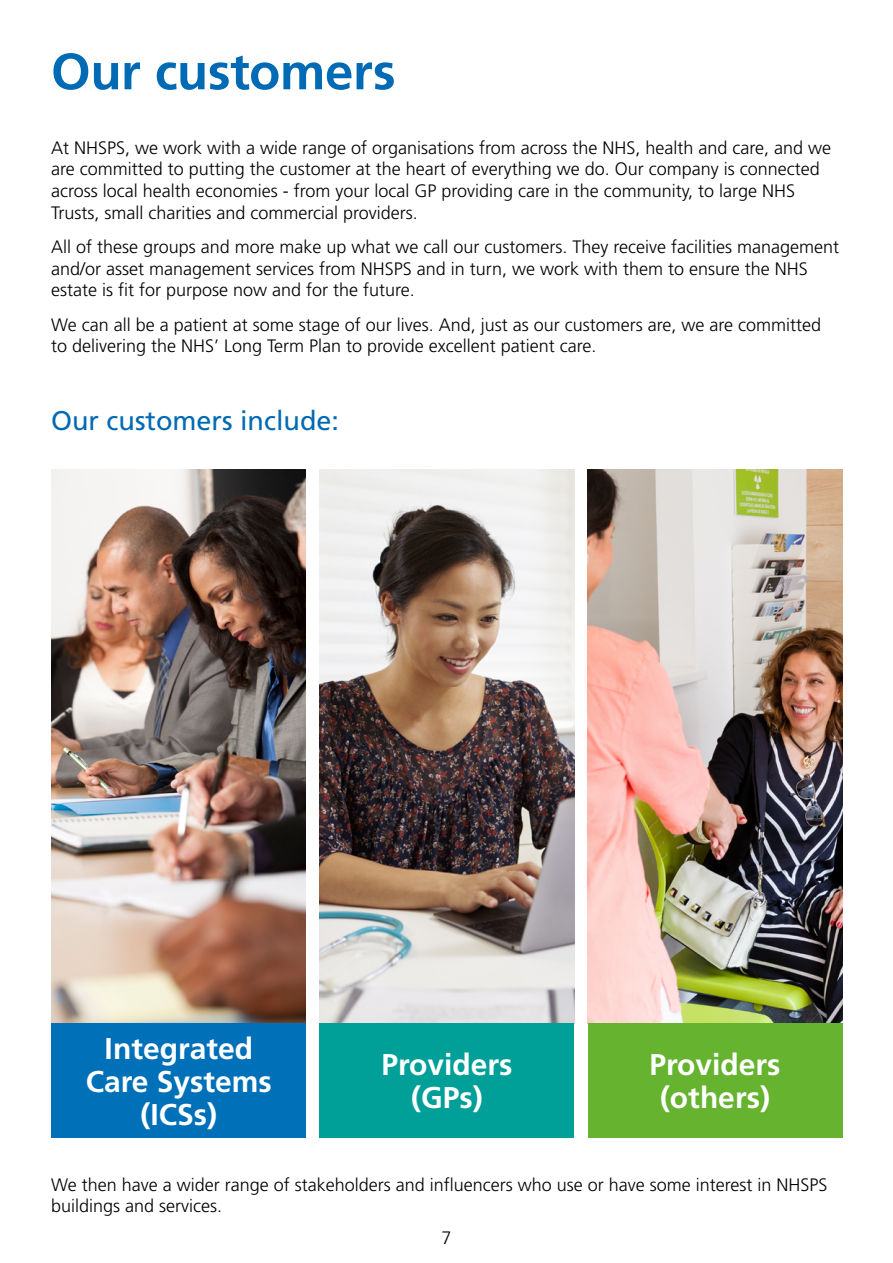
<style>
.page{position:relative;width:893px;height:1263px;background:#fff}
.page>*{position:absolute;margin:0;border:0;box-sizing:border-box;transform-origin:0 0}
.t1{font:700 51px "Frutiger LT Std";letter-spacing:-.01em;color:#006ab4}
.t2{font:700 30px/33px "Frutiger LT Std";color:#fff;text-align:center}
.t3{font:27px "Frutiger LT Std";color:#006ab4}
.t4{font:300 18px/21.6px "Frutiger LT Std";color:#000}
</style>
<div class="page">
<img style="left:52px;top:469px;width:254px;height:554px">
<div style="left:52px;top:1023px;width:254px;height:114px;background:#0071b9"></div>
<img style="left:320px;top:469px;width:254px;height:554px">
<div style="left:320px;top:1023px;width:254px;height:114px;background:#009f98"></div>
<img style="left:588px;top:469px;width:254px;height:554px">
<div style="left:588px;top:1023px;width:254px;height:114px;background:#65b32e"></div>
<h1 class="t1" style="left:51px;top:41px;width:346px">Our customers</h1>
<p class="t4" style="left:51px;top:137px;width:782px">At NHSPS, we work with a wide range of organisations from across the NHS, health and care, and we are committed to putting the customer at the heart of everything we do. Our company is connected across local health economies - from your local GP providing care in the community, to large NHS Trusts, small charities and commercial providers.</p>
<p class="t4" style="left:51px;top:236px;width:790px">All of these groups and more make up what we call our customers. They receive facilities management and/or asset management services from NHSPS and in turn, we work with them to ensure the NHS estate is fit for purpose now and for the future.</p>
<p class="t4" style="left:51px;top:314px;width:772px">We can all be a patient at some stage of our lives. And, just as our customers are, we are committed to delivering the NHS’ Long Term Plan to provide excellent patient care.</p>
<h3 class="t3" style="left:51px;top:404px;width:290px">Our customers include:</h3>
<h2 class="t2" style="left:86px;top:1031px;width:188px">Integrated<br>Care Systems (ICSs)</h2>
<h2 class="t2" style="left:381px;top:1048px;width:133px">Providers (GPs)</h2>
<h2 class="t2" style="left:649px;top:1048px;width:133px">Providers (others)</h2>
<p class="t4" style="left:51px;top:1174px;width:778px;line-height:21px">We then have a wider range of stakeholders and influencers who use or have some interest in NHSPS buildings and services.</p>
<p class="t4" style="left:441px;top:1227px;width:12px">7</p>
</div>
